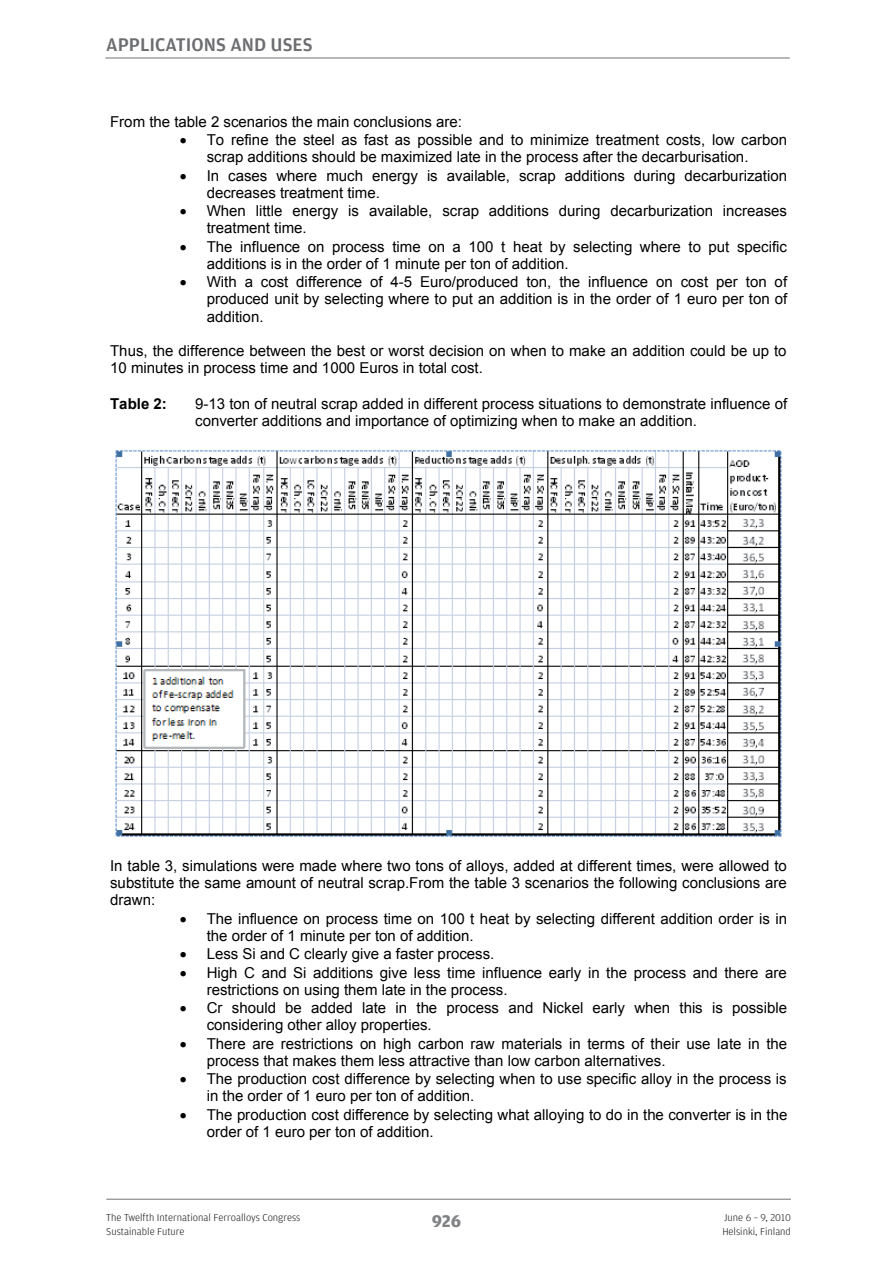
<style>
.page{position:relative;width:893px;height:1263px;background:#fff}
.page>*{position:absolute;margin:0;border:0;box-sizing:border-box;transform-origin:0 0}
.t1{font:500 19.5px "Amplitude";color:#6c6d70}
.t2{font:700 18px "Amplitude";color:#808285}
.t3{font:15px/17.2px "Arial";color:#000}
.t4{font:700 15px "Arial";color:#000}
.t5{font:300 10.5px/13.5px "Amplitude";color:#231f20}
</style>
<div class="page">
<hr style="left:105px;top:57px;width:685px;height:2px;background:#808285">
<hr style="left:106px;top:1199px;width:685px;height:1px;background:#808285">
<img style="left:115px;top:450px;width:667px;height:387px">
<h1 class="t1" style="left:106px;top:34px;width:208px">APPLICATIONS AND USES</h1>
<p class="t3" style="left:110px;top:113px;width:353px">From the table 2 scenarios the main conclusions are:</p>
<p class="t3" style="left:207px;top:131px;width:582px;text-indent:-27px">• To refine the steel as fast as possible and to minimize treatment costs, low carbon scrap additions should be maximized late in the process after the decarburisation.</p>
<p class="t3" style="left:207px;top:167px;width:582px;text-indent:-27px">• In cases where much energy is available, scrap additions during decarburization decreases treatment time.</p>
<p class="t3" style="left:207px;top:202px;width:582px;text-indent:-27px">• When little energy is available, scrap additions during decarburization increases treatment time.</p>
<p class="t3" style="left:207px;top:238px;width:582px;text-indent:-27px">• The influence on process time on a 100 t heat by selecting where to put specific additions is in the order of 1 minute per ton of addition.</p>
<p class="t3" style="left:207px;top:273px;width:582px;text-align:justify;text-indent:-27px">• With a cost difference of 4-5 Euro/produced ton, the influence on cost per ton of produced unit by selecting where to put an addition is in the order of 1 euro per ton of addition.</p>
<p class="t3" style="left:110px;top:342px;width:678px">Thus, the difference between the best or worst decision on when to make an addition could be up to<br>10 minutes in process time and 1000 Euros in total cost.</p>
<p class="t4" style="left:110px;top:393px;width:58px">Table 2:</p>
<p class="t3" style="left:195px;top:395px;width:593px">9-13 ton of neutral scrap added in different process situations to demonstrate influence of converter additions and importance of optimizing when to make an addition.</p>
<p class="t3" style="left:110px;top:857px;width:678px;text-align:justify">In table 3, simulations were made where two tons of alloys, added at different times, were allowed to substitute the same amount of neutral scrap.From the table 3 scenarios the following conclusions are drawn:</p>
<p class="t3" style="left:207px;top:910px;width:582px;text-indent:-27px">• The influence on process time on 100 t heat by selecting different addition order is in the order of 1 minute per ton of addition.</p>
<p class="t3" style="left:180px;top:945px;width:316px">• Less Si and C clearly give a faster process.</p>
<p class="t3" style="left:207px;top:964px;width:582px;text-indent:-27px">• High C and Si additions give less time influence early in the process and there are restrictions on using them late in the process.</p>
<p class="t3" style="left:207px;top:999px;width:582px;text-indent:-27px">• Cr should be added late in the process and Nickel early when this is possible considering other alloy properties.</p>
<p class="t3" style="left:207px;top:1035px;width:582px;text-indent:-27px">• There are restrictions on high carbon raw materials in terms of their use late in the process that makes them less attractive than low carbon alternatives.</p>
<p class="t3" style="left:207px;top:1070px;width:582px;text-indent:-27px">• The production cost difference by selecting when to use specific alloy in the process is in the order of 1 euro per ton of addition.</p>
<p class="t3" style="left:207px;top:1106px;width:582px;text-indent:-27px">• The production cost difference by selecting what alloying to do in the converter is in the order of 1 euro per ton of addition.</p>
<p class="t5" style="left:106px;top:1211px;width:196px">The Twelfth International Ferroalloys Congress<br>Sustainable Future</p>
<p class="t5" style="left:722px;top:1211px;width:70px">June 6 – 9, 2010<br>Helsinki, Finland</p>
<p class="t2" style="left:432px;top:1210px;width:31px">926</p>
</div>
